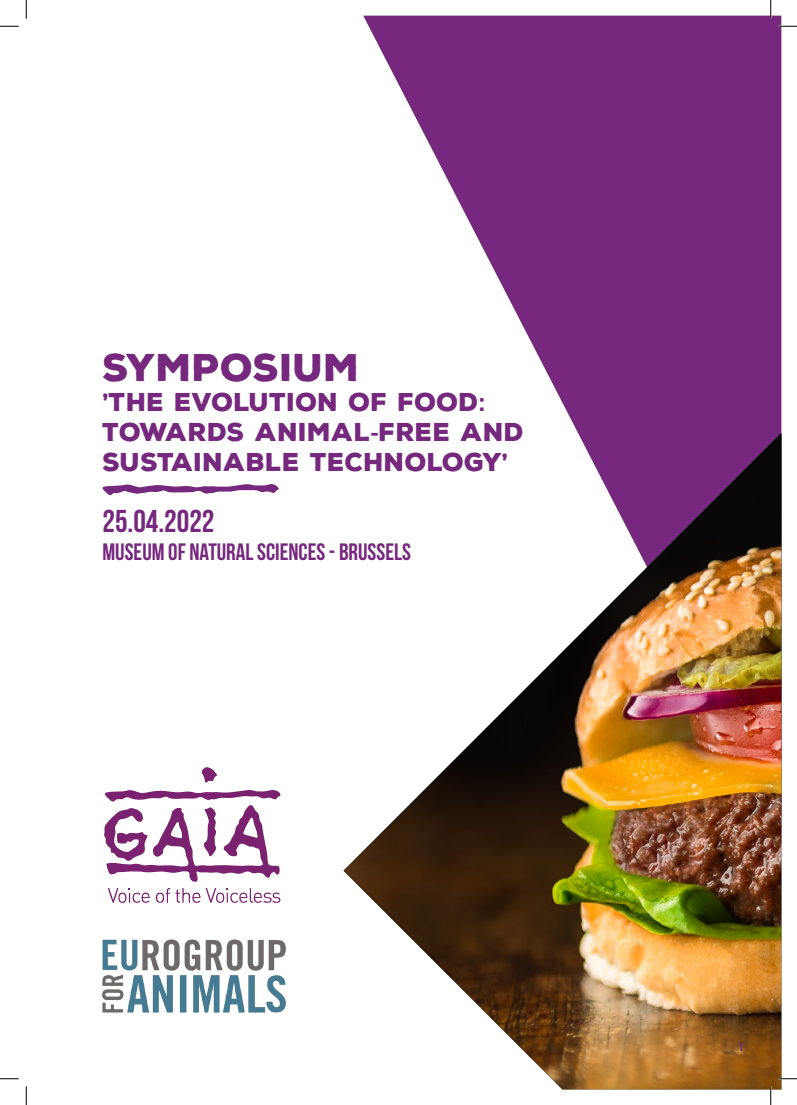
<style>
.page{position:relative;width:797px;height:1105px;background:#fff}
.page>*{position:absolute;margin:0;border:0;box-sizing:border-box;transform-origin:0 0}
.t1{font:900 37.5px "Nexa Rust Sans";letter-spacing:.01em;color:#75287d}
.t2{font:31.62px "Bebas Neue";color:#75287d}
.t3{font:900 25px/30px "Nexa Rust Sans";letter-spacing:.01em;color:#75287d}
.t4{font:23.75px "Bebas Neue";color:#75287d}
.t5{font:12.5px "Bebas Neue";color:#75287d}
.s1{font-family:"Frutiger LT Std";font-weight:700}
</style>
<div class="page">
<img style="left:102px;top:939px;width:184px;height:74px">
<svg style="left:363px;top:16px;width:418px;height:417px;fill:#75287d"></svg>
<img style="left:343px;top:433px;width:438px;height:656px">
<svg style="left:102px;top:484px;width:177px;height:11px"></svg>
<svg style="left:201px;top:767px;width:16px;height:16px"></svg>
<svg style="left:104px;top:789px;width:177px;height:114px"></svg>
<svg style="left:0;top:25px;width:19px;height:2px"></svg>
<svg style="left:778px;top:25px;width:19px;height:2px"></svg>
<svg style="left:0;top:1078px;width:19px;height:1px"></svg>
<svg style="left:778px;top:1078px;width:19px;height:1px"></svg>
<svg style="left:25px;top:0;width:2px;height:19px"></svg>
<svg style="left:25px;top:1086px;width:2px;height:19px"></svg>
<svg style="left:770px;top:0;width:1px;height:19px"></svg>
<svg style="left:770px;top:1086px;width:1px;height:19px"></svg>
<h1 class="t1" style="left:102px;top:342px;width:259px">SYMPOSIUM</h1>
<p class="t3" style="left:102px;top:387px;width:423px">’THE EVOLUTION OF FOOD<span class="s1">:<br></span>TOWARDS ANIMAL<span class="s1">-</span>FREE AND<br>SUSTAINABLE TECHNOLOGY’</p>
<p class="t2" style="left:102px;top:504px;width:113px">25.04.2022</p>
<p class="t4" style="left:102px;top:539px;width:310px">MUSEUM OF NATURAL SCIENCES - BRUSSELS</p>
<p class="t5" style="left:738px;top:1040px;width:6px">1</p>
</div>
